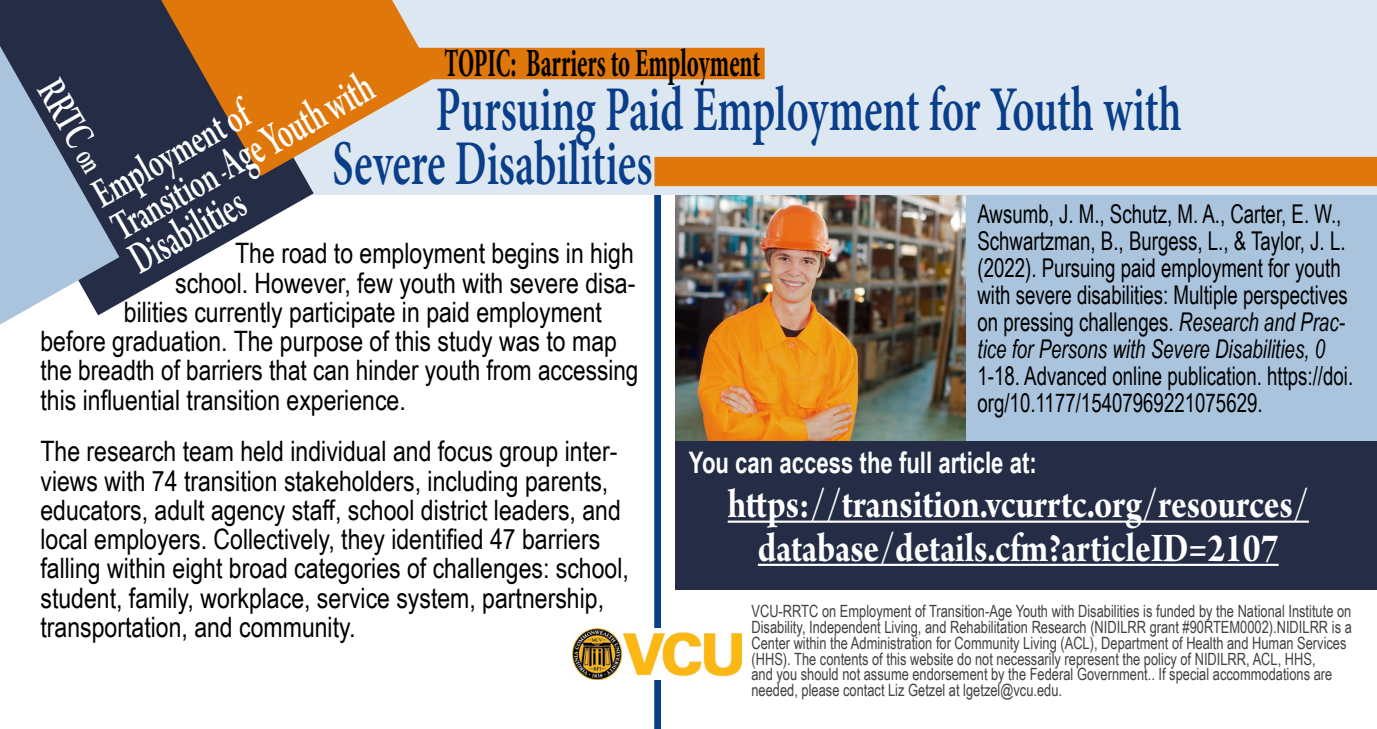
<style>
.page{position:relative;width:1377px;height:729px;background:#fff}
.page>*{position:absolute;margin:0;border:0;box-sizing:border-box;transform-origin:0 0}
.t1{font:600 63.9px "Minion Pro";color:#093e8a;scale:.67 1}
.t2{font:48.15px "Arno Pro Smbd Subhead";color:#fff;scale:.61 1}
.t3{font:43.88px "Arno Pro Smbd Subhead";color:#fff;scale:.67 1}
.t4{font:43.2px/43.2px "Arno Pro Bold Subhead";letter-spacing:-.005em;color:#fff;text-align:center;scale:.83 1}
.t5{font:700 condensed 40.5px "Minion Pro";letter-spacing:-.005em;color:#000;scale:.61 1}
.t6{font:700 29.7px "Arial Narrow";color:#fff;scale:.91 1}
.t7{font:28.12px/29.2px "Arial Narrow";color:#000}
.t8{font:25.88px/27px "Arial Narrow";color:#000;scale:.88 1}
.t9{font:16.88px/15.8px "Arial Narrow";color:#414042;scale:.93 1}
.s1{font-size:43.88px}
.s2{font-size:33.75px}
.s3{font-style:italic}
</style>
<div class="page">
<div style="left:654px;top:176px;width:7px;height:553px;background:#093e8a"></div>
<img style="left:676px;top:194px;width:291px;height:247px">
<div style="left:967px;top:190px;width:410px;height:251px;background:#aac4dd"></div>
<div style="left:207px;top:0;width:1170px;height:194px;background:#dde7f1"></div>
<svg style="left:0;top:0;width:314px;height:304px;fill:#242d45"></svg>
<svg style="left:0;top:46px;width:119px;height:279px;background:#78899f"></svg>
<div style="left:347px;top:48px;width:418px;height:31px;background:#e0770b"></div>
<svg style="left:161px;top:0;width:275px;height:176px;fill:#e0770b"></svg>
<div style="left:654px;top:157px;width:723px;height:29px;background:#e0770b"></div>
<div style="left:676px;top:441px;width:701px;height:148px;background:#242d45"></div>
<img style="left:572px;top:629px;width:170px;height:50px">
<hr style="left:728px;top:521px;width:581px;height:2px;background:#fff">
<hr style="left:758px;top:564px;width:521px;height:2px;background:#fff">
<svg style="left:221px;top:173px;width:6px;height:4px"></svg>
<p class="t5" style="left:444px;top:35px;width:519px">TOPIC: Barriers to Employment</p>
<p class="t1" style="left:436px;top:66px;width:1115px">Pursuing Paid Employment for Youth with</p>
<p class="t2" style="left:101px;top:206px;width:484px;rotate:-30deg"><span class="s1">Transition</span> Age Youth with</p>
<p class="t3" style="left:69px;top:70px;width:149px;rotate:60deg">RRTC <span class="s2">on</span></p>
<p class="t3" style="left:84px;top:175px;width:260px;rotate:-30deg">Employment of</p>
<p class="t1" style="left:332px;top:120px;width:479px">Severe Disabilities</p>
<p class="t2" style="left:119px;top:239px;width:208px;rotate:-30deg">Disabilities</p>
<p class="t8" style="left:977px;top:200px;width:429px">Awsumb, J. M., Schutz, M. A., Carter, E. W., Schwartzman, B., Burgess, L., &amp; Taylor, J. L. (2022). Pursuing paid employment for youth with severe disabilities: Multiple perspectives on pressing challenges. <span class="s3">Research and Prac&shy;tice for Persons with Severe Disabilities, 0<br></span>1-18. Advanced online publication. https://doi. org/10.1177/15407969221075629.</p>
<p class="t7" style="left:235px;top:238px;width:400px">The road to employment begins in high</p>
<p class="t7" style="left:175px;top:267px;width:462px">school. However, few youth with severe disa-</p>
<p class="t7" style="left:40px;top:296px;width:600px;text-indent:83px">bilities currently participate in paid employment before graduation. The purpose of this study was to map the breadth of barriers that can hinder youth from accessing this influential transition experience.</p>
<p class="t7" style="left:40px;top:436px;width:590px">The research team held individual and focus group inter&shy;views with 74 transition stakeholders, including parents, educators, adult agency staff, school district leaders, and local employers. Collectively, they identified 47 barriers falling within eight broad categories of challenges: school, student, family, workplace, service system, partnership, transportation, and community.</p>
<p class="t6" style="left:689px;top:440px;width:384px">You can access the full article at:</p>
<p class="t4" style="left:728px;top:485px;width:702px">https://transition.vcurrtc.org/resources/ database/details.cfm?articleID=2107</p>
<p class="t9" style="left:752px;top:603px;width:647px">VCU-RRTC on Employment of Transition-Age Youth with Disabilities is funded by the National Institute on<br>Disability, Independent Living, and Rehabilitation Research (NIDILRR grant #90RTEM0002).NIDILRR is a</p>
<p class="t9" style="left:752px;top:634px;width:641px">Center within the Administration for Community Living (ACL), Department of Health and Human Services (HHS). The contents of this website do not necessarily represent the policy of NIDILRR, ACL, HHS,<br>and you should not assume endorsement by the Federal Government.. If special accommodations are needed, please contact Liz Getzel at lgetzel@vcu.edu.</p>
</div>
